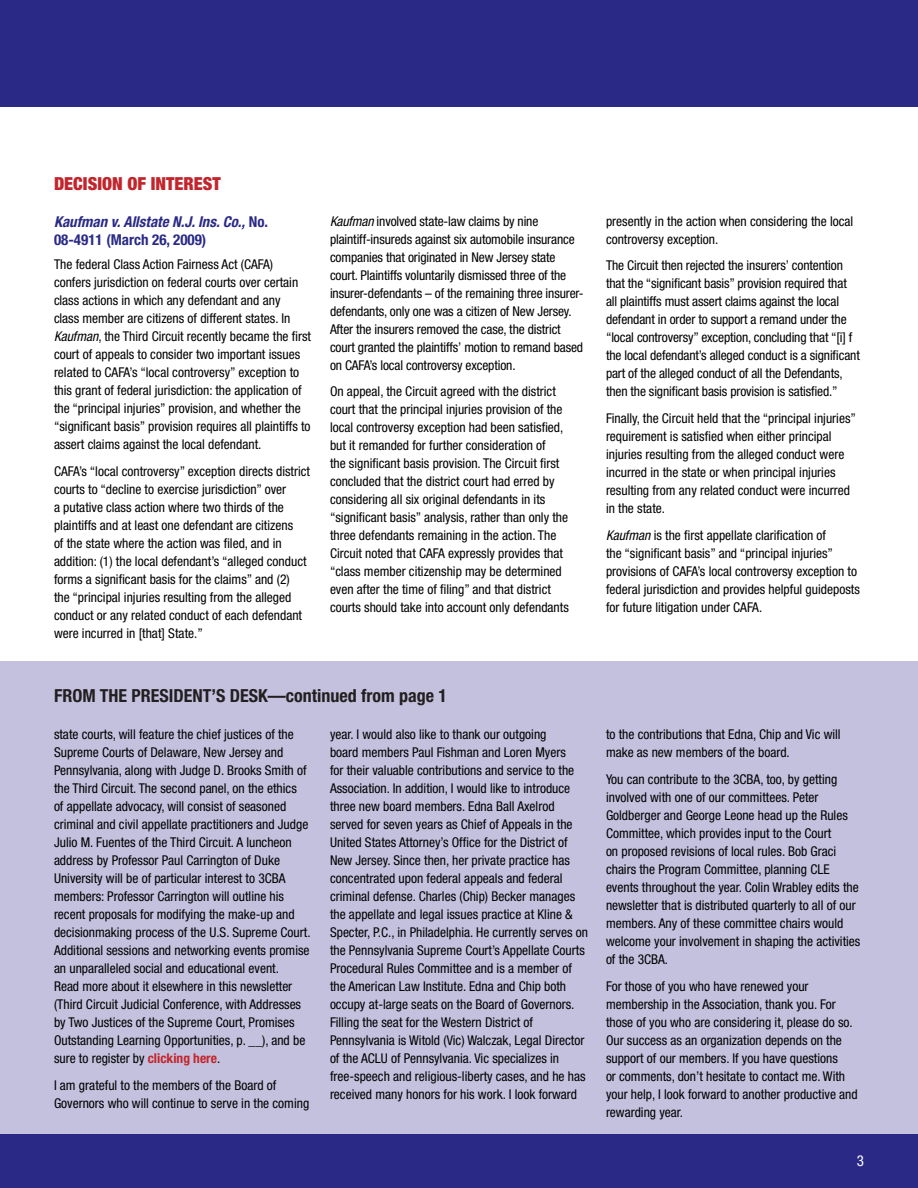
<style>
.page{position:relative;width:918px;height:1188px;background:#fff}
.page>*{position:absolute;margin:0;border:0;box-sizing:border-box;transform-origin:0 0}
.subheads{font:700 condensed 18px "Helvetica Neue LT Std";color:#231f20}
.t1{font:900 condensed 18px "Helvetica Neue LT Std";color:#c2262c}
.subheads_w_in_paragr{font:italic 700 condensed 15px/18px "Helvetica Neue LT Std";color:#2a2a86}
.in_this_issue{font:condensed 15px "Helvetica Neue LT Std";color:#fff}
.body{font:condensed 13.5px/18px "Helvetica Neue LT Std";color:#000}
.s1{font-style:normal}
.s2{font-style:italic}
.s3{font-weight:700;color:#c2262c}
</style>
<div class="page">
<div style="left:0;top:662px;width:918px;height:499px;background:#c3c1de"></div>
<div style="left:0;top:1134px;width:918px;height:54px;background:#2a2a86"></div>
<div style="left:0;top:0;width:918px;height:107px;background:#2a2a86"></div>
<p class="t1" style="left:54px;top:172px;width:168px">DECISION OF INTEREST</p>
<p class="subheads_w_in_paragr" style="left:54px;top:213px;width:216px">Kaufman v. Allstate N.J. Ins. Co., <span class="s1">No.<br>08-4911 (March 26, 2009)</span></p>
<p class="body" style="left:54px;top:255px;width:259px">The federal Class Action Fairness Act (CAFA) confers jurisdiction on federal courts over certain class actions in which any defendant and any<br>class member are citizens of different states. In <span class="s2">Kaufman</span>, the Third Circuit recently became the first court of appeals to consider two important issues related to CAFA’s “local controversy” exception to this grant of federal jurisdiction: the application of the “principal injuries” provision, and whether the “significant basis” provision requires all plaintiffs to assert claims against the local defendant.</p>
<p class="body" style="left:54px;top:462px;width:258px">CAFA’s “local controversy” exception directs district courts to “decline to exercise jurisdiction” over<br>a putative class action where two thirds of the plaintiffs and at least one defendant are citizens<br>of the state where the action was filed, and in addition: (1) the local defendant’s “alleged conduct forms a significant basis for the claims” and (2)<br>the “principal injuries resulting from the alleged conduct or any related conduct of each defendant were incurred in [that] State.”</p>
<p class="body" style="left:330px;top:212px;width:255px"><span class="s2">Kaufman</span> involved state-law claims by nine plaintiff-insureds against six automobile insurance companies that originated in New Jersey state court. Plaintiffs voluntarily dismissed three of the insurer-defendants – of the remaining three insurer&shy;defendants, only one was a citizen of New Jersey.<br>After the insurers removed the case, the district court granted the plaintiffs’ motion to remand based on CAFA’s local controversy exception.</p>
<p class="body" style="left:330px;top:382px;width:240px">On appeal, the Circuit agreed with the district court that the principal injuries provision of the local controversy exception had been satisfied, but it remanded for further consideration of<br>the significant basis provision. The Circuit first concluded that the district court had erred by considering all six original defendants in its “significant basis” analysis, rather than only the three defendants remaining in the action. The Circuit noted that CAFA expressly provides that “class member citizenship may be determined even after the time of filing” and that district courts should take into account only defendants</p>
<p class="body" style="left:606px;top:212px;width:249px">presently in the action when considering the local controversy exception.</p>
<p class="body" style="left:606px;top:256px;width:255px">The Circuit then rejected the insurers’ contention that the “significant basis” provision required that all plaintiffs must assert claims against the local defendant in order to support a remand under the “local controversy” exception, concluding that “[i] f the local defendant’s alleged conduct is a significant part of the alleged conduct of all the Defendants, then the significant basis provision is satisfied.”</p>
<p class="body" style="left:606px;top:409px;width:252px">Finally, the Circuit held that the “principal injuries” requirement is satisfied when either principal injuries resulting from the alleged conduct were incurred in the state or when principal injuries resulting from any related conduct were incurred in the state.</p>
<p class="body" style="left:606px;top:526px;width:255px"><span class="s2">Kaufman</span> is the first appellate clarification of<br>the “significant basis” and “principal injuries” provisions of CAFA’s local controversy exception to federal jurisdiction and provides helpful guideposts for future litigation under CAFA.</p>
<p class="subheads" style="left:54px;top:685px;width:11px">from</p>
<p class="subheads" style="left:100px;top:685px;width:10px">the</p>
<p class="subheads" style="left:132px;top:685px;width:10px">president</p>
<p class="subheads" style="left:212px;top:685px;width:237px">’s desk—continued from page 1</p>
<p class="body" style="left:330px;top:726px;width:260px">year. I would also like to thank our outgoing<br>board members Paul Fishman and Loren Myers<br>for their valuable contributions and service to the Association. In addition, I would like to introduce three new board members. Edna Ball Axelrod served for seven years as Chief of Appeals in the United States Attorney’s Office for the District of New Jersey. Since then, her private practice has concentrated upon federal appeals and federal criminal defense. Charles (Chip) Becker manages the appellate and legal issues practice at Kline &amp; Specter, P.C., in Philadelphia. He currently serves on the Pennsylvania Supreme Court’s Appellate Courts Procedural Rules Committee and is a member of the American Law Institute. Edna and Chip both occupy at-large seats on the Board of Governors.<br>Filling the seat for the Western District of Pennsylvania is Witold (Vic) Walczak, Legal Director of the ACLU of Pennsylvania. Vic specializes in free-speech and religious-liberty cases, and he has received many honors for his work. I look forward</p>
<p class="body" style="left:606px;top:726px;width:236px">to the contributions that Edna, Chip and Vic will make as new members of the board.</p>
<p class="body" style="left:54px;top:726px;width:258px">state courts, will feature the chief justices of the Supreme Courts of Delaware, New Jersey and Pennsylvania, along with Judge D. Brooks Smith of the Third Circuit. The second panel, on the ethics<br>of appellate advocacy, will consist of seasoned criminal and civil appellate practitioners and Judge Julio M. Fuentes of the Third Circuit. A luncheon address by Professor Paul Carrington of Duke University will be of particular interest to 3CBA members: Professor Carrington will outline his recent proposals for modifying the make-up and decisionmaking process of the U.S. Supreme Court.<br>Additional sessions and networking events promise an unparalleled social and educational event.<br>Read more about it elsewhere in this newsletter (Third Circuit Judicial Conference, with Addresses by Two Justices of the Supreme Court, Promises Outstanding Learning Opportunities, p. __), and be sure to register by <span class="s3">clicking here</span>.</p>
<p class="body" style="left:54px;top:1076px;width:257px">I am grateful to the members of the Board of<br>Governors who will continue to serve in the coming</p>
<p class="body" style="left:606px;top:770px;width:256px">You can contribute to the 3CBA, too, by getting involved with one of our committees. Peter Goldberger and George Leone head up the Rules Committee, which provides input to the Court<br>on proposed revisions of local rules. Bob Graci chairs the Program Committee, planning CLE events throughout the year. Colin Wrabley edits the newsletter that is distributed quarterly to all of our members. Any of these committee chairs would welcome your involvement in shaping the activities of the 3CBA.</p>
<p class="body" style="left:606px;top:977px;width:253px">For those of you who have renewed your membership in the Association, thank you. For those of you who are considering it, please do so.<br>Our success as an organization depends on the support of our members. If you have questions<br>or comments, don’t hesitate to contact me. With your help, I look forward to another productive and rewarding year.</p>
<p class="in_this_issue" style="left:857px;top:1152px;width:9px">3</p>
</div>
